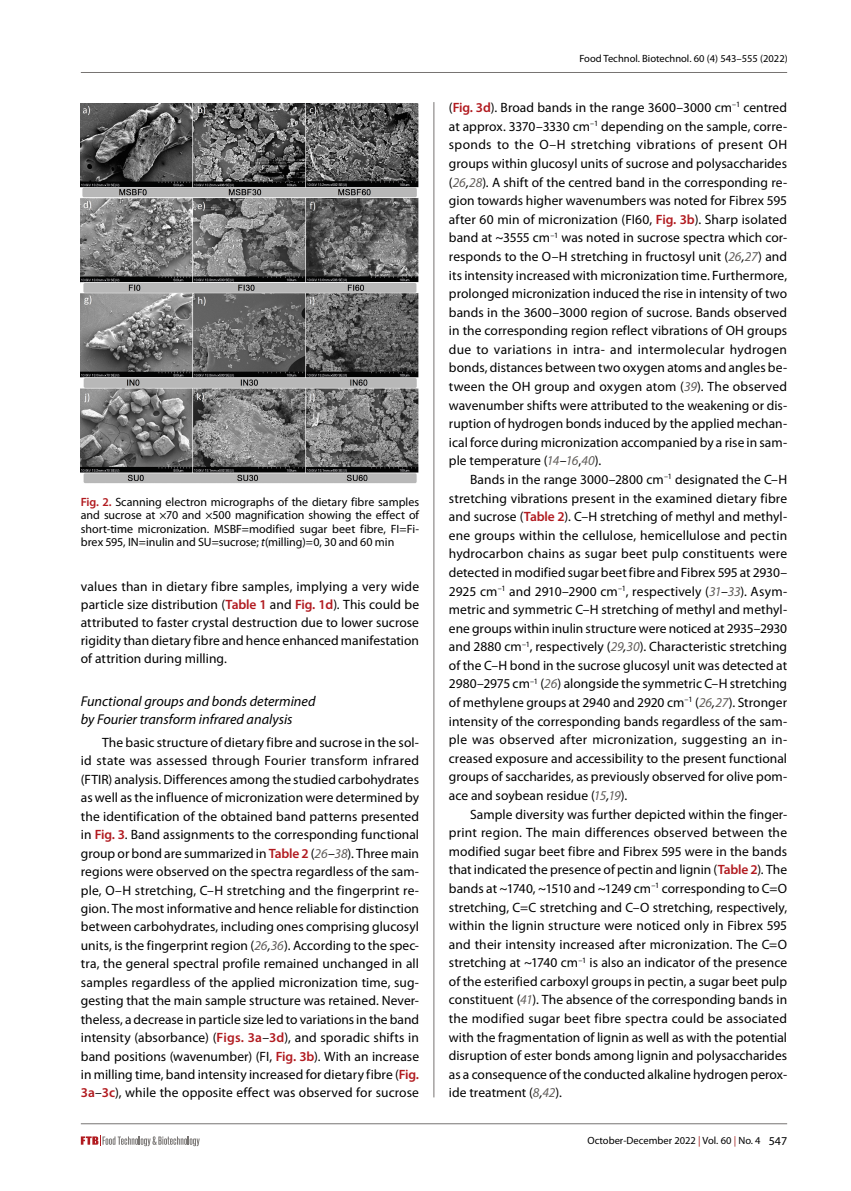
<style>
.page{position:relative;width:851px;height:1191px;background:#fff}
.page>*{position:absolute;margin:0;border:0;box-sizing:border-box;transform-origin:0 0}
.Podnaslov_2{font:italic 14.25px/18.1px "Myriad Pro";color:#000}
.OSNOVNI_TXT{font:13.5px/18.6px "Myriad Pro";letter-spacing:.005em;color:#000;text-align:justify}
.Slike_i_Tablice{font:12px/13.5px "Myriad Pro";letter-spacing:-.005em;color:#000;text-align:justify}
.t1{font:10.5px "Myriad Pro";color:#000}
.s1{font-weight:600;color:#b11a1f}
.s2{font-style:italic}
.s3{font-style:italic;color:#625f5c}
.s4{color:#a11b1b}
.s5{font-size:12px}
</style>
<div class="page">
<hr style="left:81px;top:72px;width:706px;height:1px;background:#777472">
<hr style="left:81px;top:1123px;width:706px;height:1px;background:#777472">
<svg style="left:81px;top:1135px;width:119px;height:11px"></svg>
<hr style="left:433px;top:102px;width:1px;height:995px;background:#777472">
<img style="left:81px;top:103px;width:338px;height:381px">
<p class="Slike_i_Tablice" style="left:81px;top:495px;width:340px"><span class="s1">Fig. 2.</span> Scanning electron micrographs of the dietary fibre samples and sucrose at ×70 and ×500 magnification showing the effect of short-time micronization. MSBF=modified sugar beet fibre, FI=Fi&shy;brex 595, IN=inulin and SU=sucrose; <span class="s2">t</span>(milling)=0, 30 and 60 min</p>
<p class="OSNOVNI_TXT" style="left:81px;top:577px;width:340px;line-height:18.1px">values than in dietary fibre samples, implying a very wide particle size distribution (<span class="s1">Table 1</span> and <span class="s1">Fig. 1d</span>). This could be attributed to faster crystal destruction due to lower sucrose rigidity than dietary fibre and hence enhanced manifestation of attrition during milling.</p>
<p class="Podnaslov_2" style="left:81px;top:692px;width:236px">Functional groups and bonds determined by Fourier transform infrared analysis</p>
<p class="OSNOVNI_TXT" style="left:81px;top:733px;width:340px;text-indent:21px">The basic structure of dietary fibre and sucrose in the sol&shy;id state was assessed through Fourier transform infrared (FTIR) analysis. Differences among the studied carbohydrates as well as the influence of micronization were determined by the identification of the obtained band patterns presented in <span class="s1">Fig. 3</span>. Band assignments to the corresponding functional group or bond are summarized in <span class="s1">Table 2</span> (<span class="s3">26</span><span class="s2">–</span><span class="s3">38</span>). Three main regions were observed on the spectra regardless of the sam&shy;ple, O–H stretching, C–H stretching and the fingerprint re&shy;gion. The most informative and hence reliable for distinction between carbohydrates, including ones comprising glucosyl units, is the fingerprint region (<span class="s3">26</span><span class="s2">,</span><span class="s3">36</span>). According to the spec&shy;tra, the general spectral profile remained unchanged in all samples regardless of the applied micronization time, sug&shy;gesting that the main sample structure was retained. Never&shy;theless, a decrease in particle size led to variations in the band intensity (absorbance) (<span class="s1">Figs. 3a</span>–<span class="s1">3d</span>), and sporadic shifts in band positions (wavenumber) (FI, <span class="s1">Fig. 3b</span>). With an increase in milling time, band intensity increased for dietary fibre (<span class="s1">Fig.<br>3a</span>–<span class="s1">3c</span>), while the opposite effect was observed for sucrose</p>
<p class="t1" style="left:579px;top:52px;width:210px">Food Technol. Biotechnol. 60 (4) 543–555 (2022)</p>
<p class="OSNOVNI_TXT" style="left:449px;top:98px;width:340px">(<span class="s1">Fig. 3d</span>). Broad bands in the range 3600–3000 cm<sup>–1</sup> centred at approx. 3370–3330 cm<sup>–1</sup> depending on the sample, corre&shy;sponds to the O–H stretching vibrations of present OH groups within glucosyl units of sucrose and polysaccharides (<span class="s3">26</span><span class="s2">,</span><span class="s3">28</span>). A shift of the centred band in the corresponding re&shy;gion towards higher wavenumbers was noted for Fibrex 595 after 60 min of micronization (FI60, <span class="s1">Fig. 3b</span>). Sharp isolated band at ~3555 cm<sup>–1</sup> was noted in sucrose spectra which cor&shy;responds to the O–H stretching in fructosyl unit (<span class="s3">26</span><span class="s2">,</span><span class="s3">27</span>) and its intensity increased with micronization time. Furthermore, prolonged micronization induced the rise in intensity of two bands in the 3600–3000 region of sucrose. Bands observed in the corresponding region reflect vibrations of OH groups due to variations in intra- and intermolecular hydrogen bonds, distances between two oxygen atoms and angles be&shy;tween the OH group and oxygen atom (<span class="s3">39</span>). The observed wavenumber shifts were attributed to the weakening or dis&shy;ruption of hydrogen bonds induced by the applied mechan&shy;ical force during micronization accompanied by a rise in sam&shy;ple temperature (<span class="s3">14</span><span class="s2">–</span><span class="s3">16</span>,<span class="s3">40</span>).</p>
<p class="OSNOVNI_TXT" style="left:449px;top:470px;width:340px;text-indent:21px">Bands in the range 3000–2800 cm<sup>–1</sup> designated the C–H stretching vibrations present in the examined dietary fibre and sucrose (<span class="s1">Table 2</span>). C–H stretching of methyl and methyl&shy;ene groups within the cellulose, hemicellulose and pectin hydrocarbon chains as sugar beet pulp constituents were detected in modified sugar beet fibre and Fibrex 595 at 2930– 2925 cm<sup>–1</sup> and 2910–2900 cm<sup>–1</sup>, respectively (<span class="s3">31</span><span class="s2">–</span><span class="s3">33</span>). Asym&shy;metric and symmetric C–H stretching of methyl and methyl&shy;ene groups within inulin structure were noticed at 2935–2930 and 2880 cm<sup>–1</sup>, respectively (<span class="s3">29</span><span class="s2">,</span><span class="s3">30</span>). Characteristic stretching of the C–H bond in the sucrose glucosyl unit was detected at 2980–2975 cm<sup>–1</sup> (<span class="s3">26</span>) alongside the symmetric C–H stretching of methylene groups at 2940 and 2920 cm<sup>–1</sup> (<span class="s3">26</span><span class="s2">,</span><span class="s3">27</span>). Stronger intensity of the corresponding bands regardless of the sam&shy;ple was observed after micronization, suggesting an in&shy;creased exposure and accessibility to the present functional groups of saccharides, as previously observed for olive pom&shy;ace and soybean residue (<span class="s3">15</span><span class="s2">,</span><span class="s3">19</span>).</p>
<p class="OSNOVNI_TXT" style="left:449px;top:804px;width:340px;text-indent:21px">Sample diversity was further depicted within the finger&shy;print region. The main differences observed between the modified sugar beet fibre and Fibrex 595 were in the bands that indicated the presence of pectin and lignin (<span class="s1">Table 2</span>). The bands at ~1740, ~1510 and ~1249 cm<sup>–1</sup> corresponding to C=O stretching, C=C stretching and C–O stretching, respectively, within the lignin structure were noticed only in Fibrex 595 and their intensity increased after micronization. The C=O stretching at ~1740 cm<sup>–1</sup> is also an indicator of the presence of the esterified carboxyl groups in pectin, a sugar beet pulp constituent (<span class="s3">41</span>). The absence of the corresponding bands in the modified sugar beet fibre spectra could be associated with the fragmentation of lignin as well as with the potential disruption of ester bonds among lignin and polysaccharides as a consequence of the conducted alkaline hydrogen perox&shy;ide treatment (<span class="s3">8</span><span class="s2">,</span><span class="s3">42</span>).</p>
<p class="t1" style="left:587px;top:1134px;width:201px">October-December 2022 <span class="s4">|</span> Vol. 60 <span class="s4">|</span> No. 4 <span class="s5">547</span></p>
</div>
